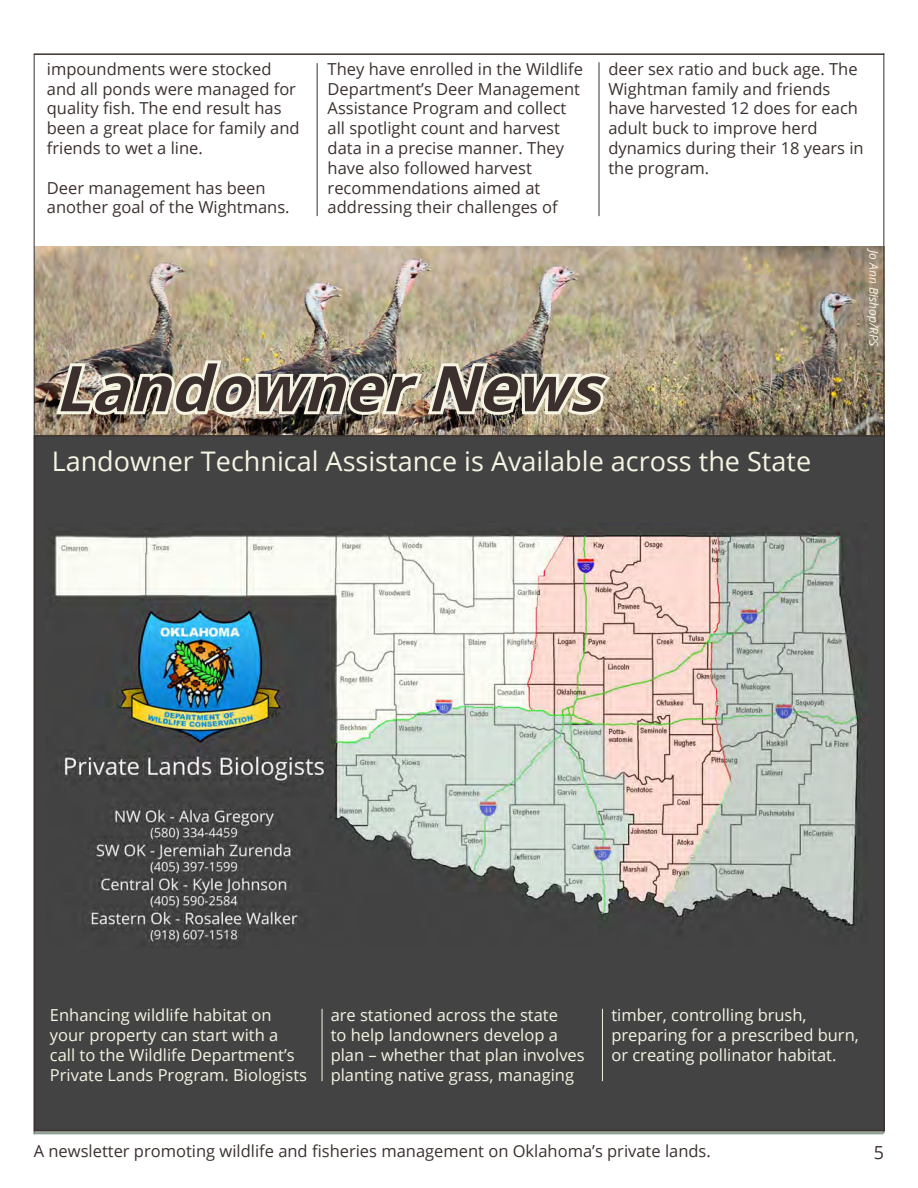
<style>
.page{position:relative;width:918px;height:1188px;background:#fff}
.page>*{position:absolute;margin:0;border:0;box-sizing:border-box;transform-origin:0 0}
.t1{font:italic 700 63px "Open Sans";color:#3b302d}
.t2{font:27px "Open Sans";color:#f6f5e4}
.t3{font:18px "Open Sans";color:#3b312f}
.t4{font:16.5px/19.8px "Open Sans";color:#3b312f}
.t5{font:16.5px/19.8px "Open Sans";color:#f6f5e4}
.t6{font:italic 12px "Open Sans";color:#f6f5e4}
</style>
<div class="page">
<img style="left:35px;top:246px;width:850px;height:189px">
<hr style="left:34px;top:54px;width:1px;height:1080px;background:#3b312f">
<hr style="left:883px;top:53px;width:1px;height:1080px;background:#3b312f">
<img style="left:53px;top:357px;width:562px;height:78px">
<hr style="left:34px;top:54px;width:850px;height:1px;background:#3b312f">
<hr style="left:317px;top:63px;width:1px;height:153px;background:#3b312f">
<hr style="left:599px;top:62px;width:1px;height:154px;background:#3b312f">
<hr style="left:35px;top:1131px;width:848px;height:3px;background:#91a195">
<div style="left:34px;top:435px;width:851px;height:696px;background:#434343;border:2px solid #3b312f"></div>
<img style="left:53px;top:532px;width:809px;height:415px">
<hr style="left:322px;top:1009px;width:1px;height:72px;background:#f6f5e4">
<hr style="left:602px;top:1009px;width:1px;height:72px;background:#f6f5e4">
<p class="t4" style="left:47px;top:59px;width:254px">impoundments were stocked and all ponds were managed for quality fish. The end result has been a great place for family and friends to wet a line.</p>
<p class="t4" style="left:47px;top:177px;width:244px">Deer management has been another goal of the Wightmans.</p>
<p class="t4" style="left:328px;top:59px;width:257px">They have enrolled in the Wildlife<br>Department’s Deer Management<br>Assistance Program and collect all spotlight count and harvest data in a precise manner. They have also followed harvest recommendations aimed at addressing their challenges of</p>
<p class="t4" style="left:608px;top:59px;width:257px">deer sex ratio and buck age. The<br>Wightman family and friends have harvested 12 does for each adult buck to improve herd dynamics during their 18 years in the program.</p>
<p class="t6" style="left:882px;top:250px;width:98px;rotate:90deg">Jo Ann Bishop/RPS</p>
<h1 class="t1" style="left:55px;top:344px;width:570px">LandownerNews</h1>
<h2 class="t2" style="left:52px;top:443px;width:761px">Landowner Technical Assistance is Available across the State</h2>
<p class="t5" style="left:50px;top:1005px;width:259px">Enhancing wildlife habitat on your property can start with a call to the Wildlife Department’s<br>Private Lands Program. Biologists</p>
<p class="t5" style="left:331px;top:1005px;width:256px">are stationed across the state<br>to help landowners develop a plan – whether that plan involves planting native grass, managing</p>
<p class="t5" style="left:611px;top:1005px;width:249px">timber, controlling brush, preparing for a prescribed burn, or creating pollinator habitat.</p>
<p class="t4" style="left:34px;top:1141px;width:679px">A newsletter promoting wildlife and fisheries management on Oklahoma’s private lands.</p>
<p class="t3" style="left:874px;top:1140px;width:12px">5</p>
</div>
